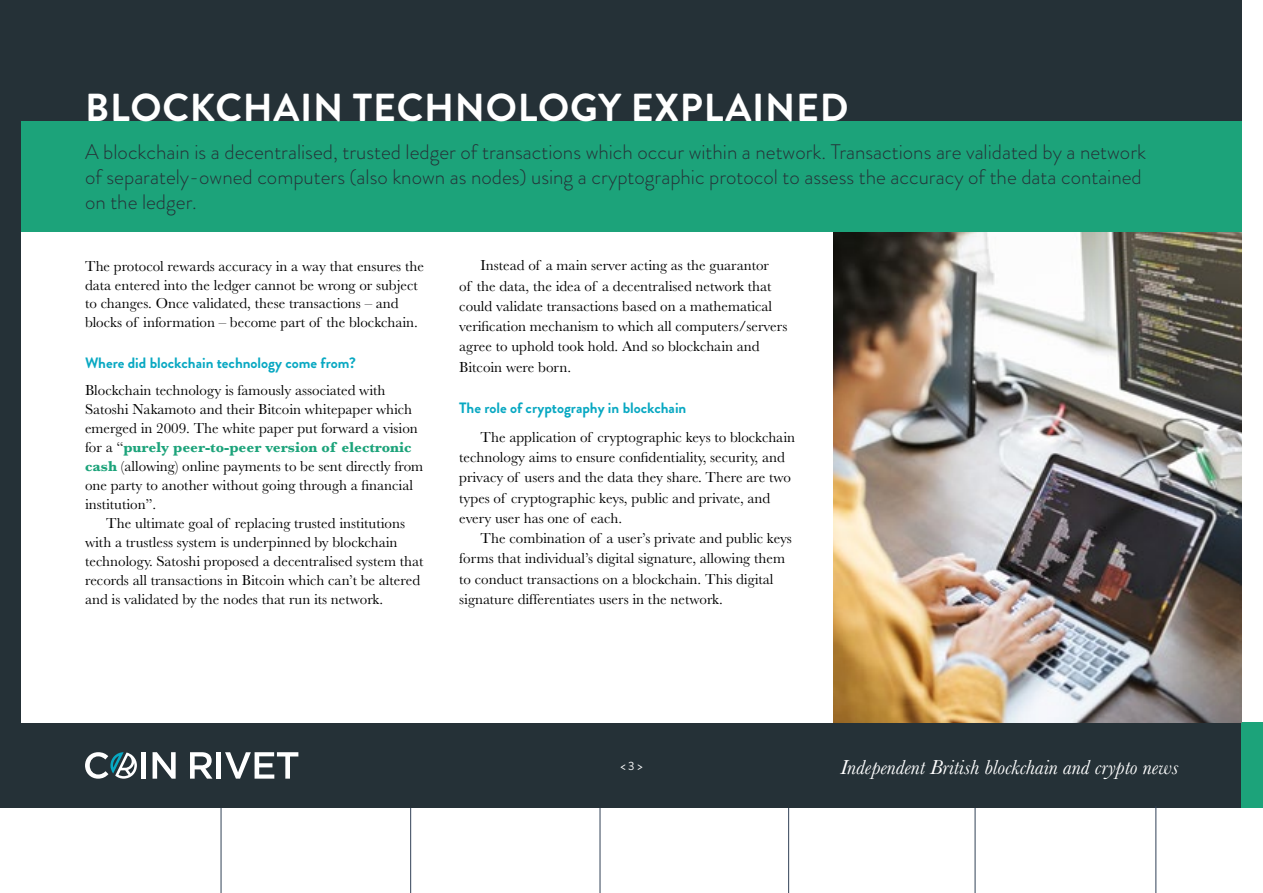
<style>
.page{position:relative;width:1263px;height:893px;background:#fff}
.page>*{position:absolute;margin:0;border:0;box-sizing:border-box;transform-origin:0 0}
.t1{font:700 39px "Brandon Grotesque";letter-spacing:.02em;color:#fff}
.t2{font:300 21px/25.2px "Brandon Grotesque";color:#253137}
.t3{font:italic 21px "Baskerville";color:#fff}
.t4{font:15px/18.9px "Baskerville";color:#000}
.t5{font:700 15px "Brandon Grotesque";color:#08a8c2}
.t6{font:12px "Brandon Grotesque";color:#fff}
.s1{font-weight:700;color:#1ca37a}
</style>
<div class="page">
<div style="left:0;top:0;width:1242px;height:808px;background:#253137"></div>
<div style="left:21px;top:123px;width:1242px;height:600px;background:#fff"></div>
<hr style="left:142px;top:752px;width:4px;height:27px;background:#fff">
<svg style="left:153px;top:752px;width:23px;height:27px"></svg>
<svg style="left:190px;top:752px;width:22px;height:27px"></svg>
<hr style="left:217px;top:752px;width:4px;height:27px;background:#fff">
<svg style="left:225px;top:752px;width:73px;height:27px"></svg>
<svg style="left:85px;top:752px;width:52px;height:27px"></svg>
<div style="left:1242px;top:723px;width:21px;height:85px;background:#1ca37a"></div>
<img style="left:833px;top:232px;width:409px;height:491px">
<div style="left:21px;top:121px;width:1221px;height:111px;background:#1ca37a"></div>
<hr style="left:221px;top:808px;width:1px;height:85px;background:#324257">
<hr style="left:1155px;top:806px;width:1px;height:87px;background:#324257">
<hr style="left:410px;top:808px;width:1px;height:85px;background:#324257">
<hr style="left:600px;top:808px;width:1px;height:85px;background:#324257">
<hr style="left:788px;top:808px;width:1px;height:85px;background:#324257">
<hr style="left:975px;top:808px;width:1px;height:85px;background:#324257">
<h1 class="t1" style="left:85px;top:81px;width:765px">BLOCKCHAIN TECHNOLOGY EXPLAINED</h1>
<p class="t2" style="left:85px;top:139px;width:1062px">A blockchain is a decentralised, trusted ledger of transactions which occur within a network. Transactions are validated by a network of separately-owned computers (also known as nodes) using a cryptographic protocol to assess the accuracy of the data contained on the ledger.</p>
<p class="t4" style="left:85px;top:256px;width:340px">The protocol rewards accuracy in a way that ensures the data entered into the ledger cannot be wrong or subject to changes. Once validated, these transactions – and blocks of information – become part of the blockchain.</p>
<p class="t5" style="left:85px;top:352px;width:272px">Where did blockchain technology come from?</p>
<p class="t4" style="left:85px;top:381px;width:340px">Blockchain technology is famously associated with Satoshi Nakamoto and their Bitcoin whitepaper which emerged in 2009. The white paper put forward a vision for a “<span class="s1">purely peer-to-peer version of electronic cash</span> (allowing) online payments to be sent directly from one party to another without going through a financial institution”.</p>
<p class="t4" style="left:85px;top:514px;width:340px;text-indent:21px">The ultimate goal of replacing trusted institutions with a trustless system is underpinned by blockchain technology. Satoshi proposed a decentralised system that records all transactions in Bitcoin which can’t be altered and is validated by the nodes that run its network.</p>
<p class="t4" style="left:459px;top:255px;width:330px;line-height:20.2px;text-indent:21px">Instead of a main server acting as the guarantor<br>of the data, the idea of a decentralised network that could validate transactions based on a mathematical verification mechanism to which all computers/servers agree to uphold took hold. And so blockchain and Bitcoin were born.</p>
<p class="t5" style="left:459px;top:397px;width:229px">The role of cryptography in blockchain</p>
<p class="t4" style="left:459px;top:427px;width:337px;line-height:20.2px;text-indent:21px">The application of cryptographic keys to blockchain technology aims to ensure confidentiality, security, and privacy of users and the data they share. There are two types of cryptographic keys, public and private, and every user has one of each.</p>
<p class="t4" style="left:459px;top:528px;width:334px;line-height:20.2px;text-indent:21px">The combination of a user’s private and public keys forms that individual’s digital signature, allowing them to conduct transactions on a blockchain. This digital signature differentiates users in the network.</p>
<p class="t6" style="left:620px;top:757px;width:24px">&lt; 3 &gt;</p>
<h2 class="t3" style="left:840px;top:754px;width:340px">Independent British blockchain and crypto news</h2>
</div>
